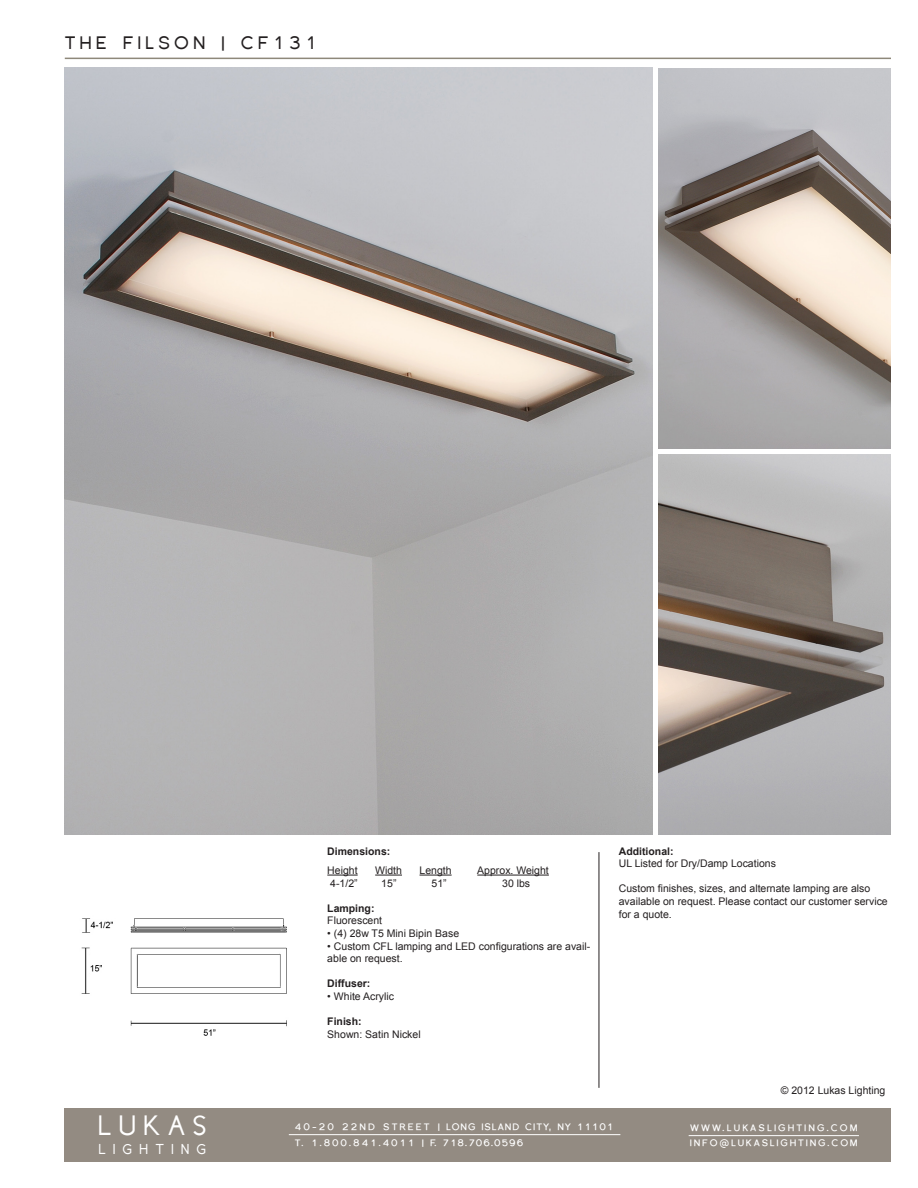
<style>
.page{position:relative;width:918px;height:1188px;background:#fff}
.page>*{position:absolute;margin:0;border:0;box-sizing:border-box;transform-origin:0 0}
.t1{font:28.5px "Cicle Gordita";letter-spacing:.27em;color:#fff}
.t2{font:18px "Florencesans";letter-spacing:.22em;color:#231f20}
.t3{font:14.7px "Cicle Gordita";letter-spacing:.48em;color:#fff;scale:1.05 1}
.t4{font:10.5px/12.6px "Arial";color:#231f20}
.t5{font:700 10.5px "Arial";color:#231f20}
.t6{font:700 9.3px/16.5px "Florencesans";letter-spacing:.1em;color:#fff}
.t7{font:700 9.3px/15px "Florencesans";letter-spacing:.195em;color:#fff}
</style>
<div class="page">
<img style="left:659px;top:68px;width:232px;height:381px">
<img style="left:659px;top:454px;width:232px;height:381px">
<hr style="left:65px;top:58px;width:826px;height:1px;background:#8e887a">
<hr style="left:327px;top:875px;width:31px;height:1px;background:#231f20">
<svg style="left:375px;top:875px;width:27px;height:1px"></svg>
<hr style="left:420px;top:875px;width:32px;height:1px;background:#231f20">
<hr style="left:477px;top:875px;width:72px;height:1px;background:#231f20">
<img style="left:64px;top:68px;width:589px;height:767px">
<hr style="left:599px;top:852px;width:1px;height:236px;background:#231f20">
<img style="left:81px;top:918px;width:206px;height:118px">
<div style="left:65px;top:1108px;width:826px;height:54px;background:#938b82"></div>
<hr style="left:689px;top:1135px;width:170px;height:1px;background:#fff">
<hr style="left:289px;top:1134px;width:331px;height:1px;background:#fff">
<h2 class="t2" style="left:65px;top:34px;width:254px">THE FILSON | CF131</h2>
<p class="t5" style="left:327px;top:844px;width:65px">Dimensions:</p>
<p class="t4" style="left:327px;top:864px;width:32px">Height</p>
<p class="t4" style="left:375px;top:864px;width:28px">Width</p>
<p class="t4" style="left:420px;top:864px;width:34px">Length</p>
<p class="t4" style="left:477px;top:864px;width:73px">Approx. Weight</p>
<p class="t4" style="left:330px;top:877px;width:29px">4-1/2”</p>
<p class="t4" style="left:381px;top:877px;width:17px">15”</p>
<p class="t4" style="left:432px;top:877px;width:17px">51”</p>
<p class="t4" style="left:502px;top:877px;width:30px">30 lbs</p>
<p class="t5" style="left:327px;top:901px;width:49px">Lamping:</p>
<p class="t4" style="left:327px;top:914px;width:56px">Fluorescent</p>
<p class="t4" style="left:327px;top:927px;width:133px">• (4) 28w T5 Mini Bipin Base</p>
<p class="t4" style="left:327px;top:940px;width:264px">• Custom CFL lamping and LED configurations are avail&shy;able on request.</p>
<p class="t5" style="left:327px;top:977px;width:45px">Diffuser:</p>
<p class="t4" style="left:327px;top:990px;width:68px">• White Acrylic</p>
<p class="t5" style="left:327px;top:1014px;width:36px">Finish:</p>
<p class="t4" style="left:327px;top:1028px;width:95px">Shown: Satin Nickel</p>
<p class="t5" style="left:619px;top:844px;width:56px">Additional:</p>
<p class="t4" style="left:619px;top:857px;width:159px">UL Listed for Dry/Damp Locations</p>
<p class="t4" style="left:619px;top:883px;width:271px">Custom finishes, sizes, and alternate lamping are also available on request. Please contact our customer service for a quote.</p>
<p class="t4" style="left:781px;top:1084px;width:106px">© 2012 Lukas Lighting</p>
<h1 class="t1" style="left:98px;top:1111px;width:110px">LUKAS</h1>
<h3 class="t3" style="left:99px;top:1141px;width:104px">LIGHTING</h3>
<p class="t6" style="left:295px;top:1118px;width:320px">40-20 22ND STREET | LONG ISLAND CITY, NY 11101<br>T. 1.800.841.4011 | F. 718.706.0596</p>
<p class="t7" style="left:690px;top:1120px;width:170px">WWW.LUKASLIGHTING.COM<br>INFO@LUKASLIGHTING.COM</p>
</div>
